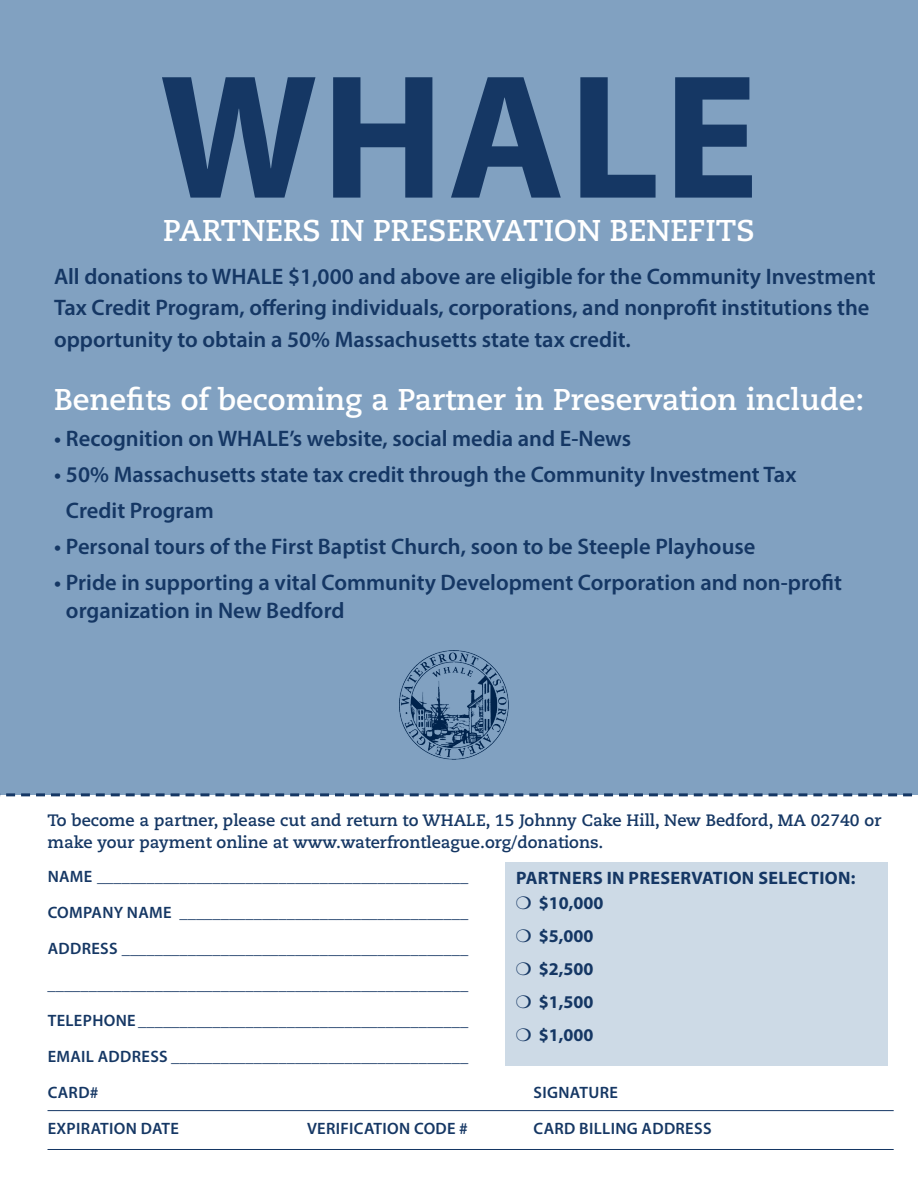
<style>
.page{position:relative;width:918px;height:1188px;background:#fff}
.page>*{position:absolute;margin:0;border:0;box-sizing:border-box;transform-origin:0 0}
.t1{font:700 178.5px "Myriad Pro";letter-spacing:.02em;color:#153764}
.t2{font:700 30px "Caecilia LT Std";color:#fff}
.t3{font:600 22.5px/31.5px "Myriad Pro";color:#153764}
.t4{font:700 18px "Myriad Pro";letter-spacing:.02em;color:#153764}
.t5{font:600 16.5px "Myriad Pro";letter-spacing:.02em;color:#153764}
.t6{font:700 16.5px/22.5px "Caecilia LT Std";color:#153764}
</style>
<div class="page">
<div style="left:505px;top:862px;width:383px;height:203px;background:#cddae6"></div>
<div style="left:0;top:0;width:918px;height:795px;background:#81a1c1"></div>
<svg style="left:0;top:793px;width:913px;height:3px"></svg>
<img style="left:399px;top:650px;width:109px;height:109px">
<hr style="left:48px;top:1110px;width:846px;height:1px;background:#153764">
<hr style="left:48px;top:1149px;width:846px;height:1px;background:#153764">
<p class="t1" style="left:159px;top:21px;width:601px">WHALE</p>
<p class="t2" style="left:163px;top:213px;width:593px">PARTNERS IN PRESERVATION BENEFITS</p>
<p class="t3" style="left:54px;top:260px;width:823px">All donations to WHALE $1,000 and above are eligible for the Community Investment<br>Tax Credit Program, offering individuals, corporations, and nonprofit institutions the opportunity to obtain a 50% Massachusetts state tax credit.</p>
<p class="t2" style="left:54px;top:381px;width:812px">Benefits of becoming a Partner in Preservation include:</p>
<p class="t3" style="left:54px;top:422px;width:579px">• Recognition on WHALE’s website, social media and E-News</p>
<p class="t3" style="left:66px;top:456px;width:732px;line-height:36px;text-indent:-12px">• 50% Massachusetts state tax credit through the Community Investment Tax<br>Credit Program</p>
<p class="t3" style="left:54px;top:530px;width:703px">• Personal tours of the First Baptist Church, soon to be Steeple Playhouse</p>
<p class="t3" style="left:66px;top:567px;width:778px;line-height:28.5px;text-indent:-12px">• Pride in supporting a vital Community Development Corporation and non-profit organization in New Bedford</p>
<p class="t6" style="left:48px;top:809px;width:835px">To become a partner, please cut and return to WHALE, 15 Johnny Cake Hill, New Bedford, MA 02740 or make your payment online at www.waterfrontleague.org/donations.</p>
<p class="t5" style="left:48px;top:866px;width:422px">NAME _____________________________________________</p>
<p class="t5" style="left:48px;top:902px;width:422px">COMPANY NAME ___________________________________</p>
<p class="t5" style="left:48px;top:938px;width:422px">ADDRESS __________________________________________</p>
<p class="t5" style="left:48px;top:974px;width:422px">___________________________________________________</p>
<p class="t5" style="left:48px;top:1010px;width:422px">TELEPHONE ________________________________________</p>
<p class="t5" style="left:48px;top:1046px;width:422px">EMAIL ADDRESS ____________________________________</p>
<p class="t5" style="left:48px;top:1082px;width:52px">CARD#</p>
<p class="t5" style="left:534px;top:1082px;width:86px">SIGNATURE</p>
<p class="t5" style="left:48px;top:1118px;width:133px">EXPIRATION DATE</p>
<p class="t5" style="left:307px;top:1118px;width:162px">VERIFICATION CODE #</p>
<p class="t5" style="left:534px;top:1118px;width:180px">CARD BILLING ADDRESS</p>
<p class="t4" style="left:516px;top:866px;width:341px">PARTNERS IN PRESERVATION SELECTION:</p>
<p class="t4" style="left:516px;top:891px;width:89px">❍ $10,000</p>
<p class="t4" style="left:516px;top:924px;width:79px">❍ $5,000</p>
<p class="t4" style="left:516px;top:957px;width:79px">❍ $2,500</p>
<p class="t4" style="left:516px;top:990px;width:79px">❍ $1,500</p>
<p class="t4" style="left:516px;top:1023px;width:79px">❍ $1,000</p>
</div>
